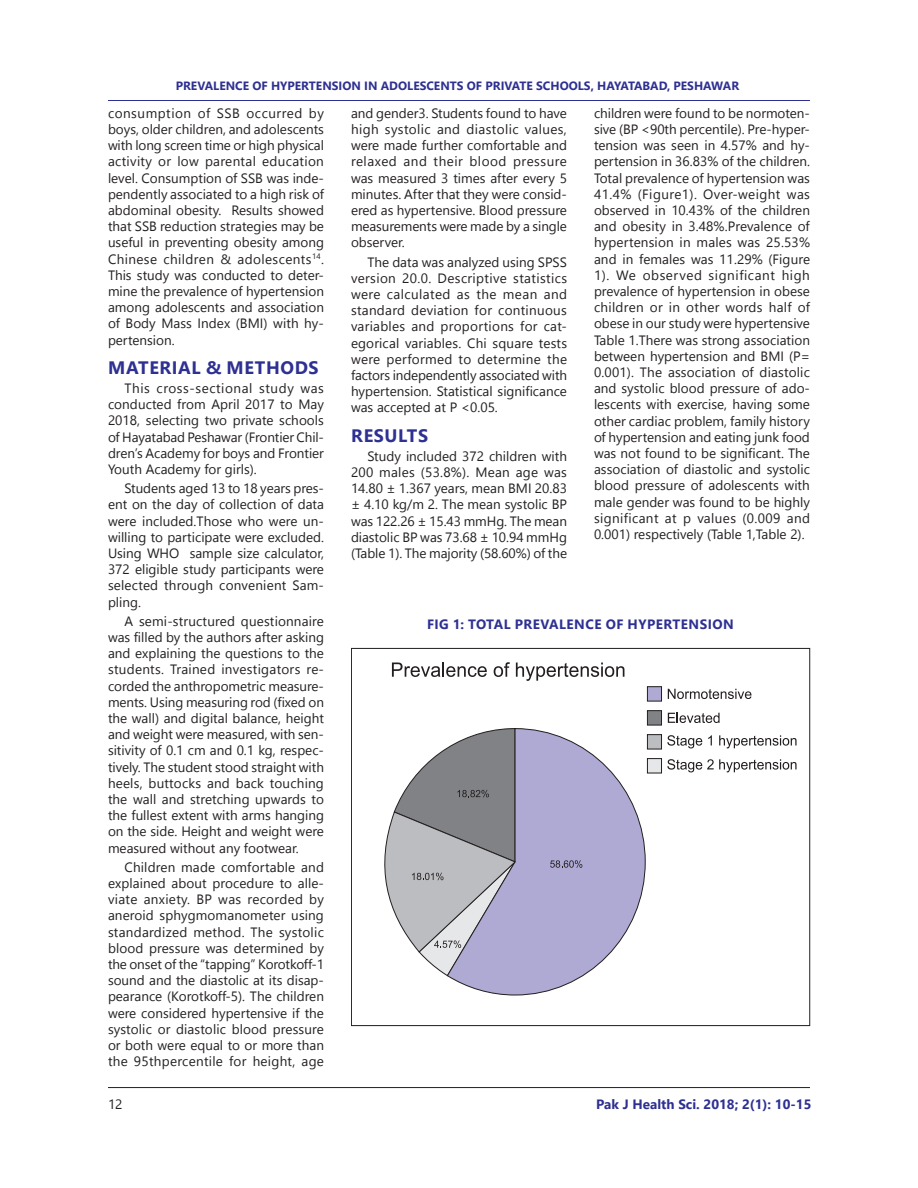
<style>
.page{position:relative;width:918px;height:1188px;background:#fff}
.page>*{position:absolute;margin:0;border:0;box-sizing:border-box;transform-origin:0 0}
.Subhead_1{font:700 18px "Segoe UI";letter-spacing:.035em;color:#2e3092}
.Body_text{font:13.5px/16.2px "Segoe UI";color:#231f20;text-align:justify}
.Table_Heading{font:700 13.5px "Segoe UI";letter-spacing:.035em;color:#2e3092}
.Table_Heading-2{font:700 13.5px "Segoe UI";color:#2e3092}
.t1{font:700 12px "Segoe UI";color:#2e3092}
</style>
<div class="page">
<hr style="left:108px;top:1087px;width:702px;height:1px;background:#231f20">
<hr style="left:108px;top:100px;width:702px;height:1px;background:#2e3092">
<svg style="left:449px;top:728px;width:197px;height:268px"></svg>
<svg style="left:392px;top:663px;width:95px;height:14px"></svg>
<svg style="left:494px;top:662px;width:16px;height:15px"></svg>
<svg style="left:516px;top:663px;width:108px;height:18px"></svg>
<svg style="left:668px;top:689px;width:83px;height:10px"></svg>
<svg style="left:668px;top:713px;width:52px;height:10px"></svg>
<svg style="left:667px;top:735px;width:35px;height:13px"></svg>
<svg style="left:708px;top:735px;width:4px;height:11px"></svg>
<svg style="left:719px;top:735px;width:78px;height:13px"></svg>
<svg style="left:667px;top:759px;width:130px;height:13px"></svg>
<div style="left:647px;top:686px;width:15px;height:15px;background:#afaad3;border:1px solid #231f20"></div>
<div style="left:647px;top:710px;width:15px;height:15px;background:#808285;border:1px solid #231f20"></div>
<div style="left:647px;top:734px;width:15px;height:15px;background:#bcbdc0;border:1px solid #231f20"></div>
<div style="left:647px;top:758px;width:15px;height:15px;background:#e6e7e9;border:1px solid #231f20"></div>
<svg style="left:550px;top:860px;width:32px;height:8px"></svg>
<svg style="left:384px;top:728px;width:134px;height:249px"></svg>
<p class="t1" style="left:176px;top:74px;width:565px">PREVALENCE OF HYPERTENSION IN ADOLESCENTS OF PRIVATE SCHOOLS, HAYATABAD, PESHAWAR</p>
<p class="Body_text" style="left:108px;top:105px;width:218px">consumption of SSB occurred by boys, older children, and adolescents with long screen time or high physical activity or low parental education level. Consumption of SSB was inde&shy;pendently associated to a high risk of abdominal obesity. Results showed that SSB reduction strategies may be useful in preventing obesity among Chinese children &amp; adolescents<sup>14</sup>.<br>This study was conducted to deter&shy;mine the prevalence of hypertension among adolescents and association of Body Mass Index (BMI) with hy&shy;pertension.</p>
<p class="Subhead_1" style="left:108px;top:350px;width:212px">MATERIAL &amp; METHODS</p>
<p class="Body_text" style="left:108px;top:380px;width:218px;text-indent:16px">This cross-sectional study was conducted from April 2017 to May 2018, selecting two private schools of Hayatabad Peshawar (Frontier Chil&shy;dren’s Academy for boys and Frontier Youth Academy for girls).</p>
<p class="Body_text" style="left:108px;top:480px;width:218px;text-indent:16px">Students aged 13 to 18 years pres&shy;ent on the day of collection of data were included.Those who were un&shy;willing to participate were excluded.<br>Using WHO sample size calculator, 372 eligible study participants were selected through convenient Sam&shy;pling.</p>
<p class="Body_text" style="left:108px;top:613px;width:218px;text-indent:16px">A semi-structured questionnaire was filled by the authors after asking and explaining the questions to the students. Trained investigators re&shy;corded the anthropometric measure&shy;ments. Using measuring rod (fixed on the wall) and digital balance, height and weight were measured, with sen&shy;sitivity of 0.1 cm and 0.1 kg, respec&shy;tively. The student stood straight with heels, buttocks and back touching the wall and stretching upwards to the fullest extent with arms hanging on the side. Height and weight were measured without any footwear.</p>
<p class="Body_text" style="left:108px;top:859px;width:218px;text-indent:16px">Children made comfortable and explained about procedure to alle&shy;viate anxiety. BP was recorded by aneroid sphygmomanometer using standardized method. The systolic blood pressure was determined by the onset of the “tapping” Korotkoff-1 sound and the diastolic at its disap&shy;pearance (Korotkoff-5). The children were considered hypertensive if the systolic or diastolic blood pressure or both were equal to or more than the 95thpercentile for height, age</p>
<p class="Body_text" style="left:108px;top:1096px;width:16px">12</p>
<p class="Body_text" style="left:351px;top:105px;width:218px">and gender3. Students found to have high systolic and diastolic values, were made further comfortable and relaxed and their blood pressure was measured 3 times after every 5 minutes. After that they were consid&shy;ered as hypertensive. Blood pressure measurements were made by a single observer.</p>
<p class="Body_text" style="left:351px;top:253px;width:218px;text-indent:16px">The data was analyzed using SPSS version 20.0. Descriptive statistics were calculated as the mean and standard deviation for continuous variables and proportions for cat&shy;egorical variables. Chi square tests were performed to determine the factors independently associated with hypertension. Statistical significance was accepted at P &lt;0.05.</p>
<p class="Subhead_1" style="left:351px;top:418px;width:78px">RESULTS</p>
<p class="Body_text" style="left:351px;top:448px;width:218px;text-indent:16px">Study included 372 children with 200 males (53.8%). Mean age was 14.80 ± 1.367 years, mean BMI 20.83 ± 4.10 kg/m 2. The mean systolic BP was 122.26 ± 15.43 mmHg. The mean diastolic BP was 73.68 ± 10.94 mmHg (Table 1). The majority (58.60%) of the</p>
<p class="Body_text" style="left:594px;top:105px;width:218px">children were found to be normoten&shy;sive (BP &lt;90th percentile). Pre-hyper&shy;tension was seen in 4.57% and hy&shy;pertension in 36.83% of the children.<br>Total prevalence of hypertension was 41.4% (Figure1). Over-weight was observed in 10.43% of the children and obesity in 3.48%.Prevalence of hypertension in males was 25.53% and in females was 11.29% (Figure 1). We observed significant high prevalence of hypertension in obese children or in other words half of obese in our study were hypertensive Table 1.There was strong association between hypertension and BMI (P= 0.001). The association of diastolic and systolic blood pressure of ado&shy;lescents with exercise, having some other cardiac problem, family history of hypertension and eating junk food was not found to be significant. The association of diastolic and systolic blood pressure of adolescents with male gender was found to be highly significant at p values (0.009 and 0.001) respectively (Table 1,Table 2).</p>
<p class="Table_Heading" style="left:427px;top:611px;width:308px">FIG 1: TOTAL PREVALENCE OF HYPERTENSION</p>
<p class="Table_Heading-2" style="left:596px;top:1092px;width:217px">Pak J Health Sci. 2018; 2(1): 10-15</p>
</div>
